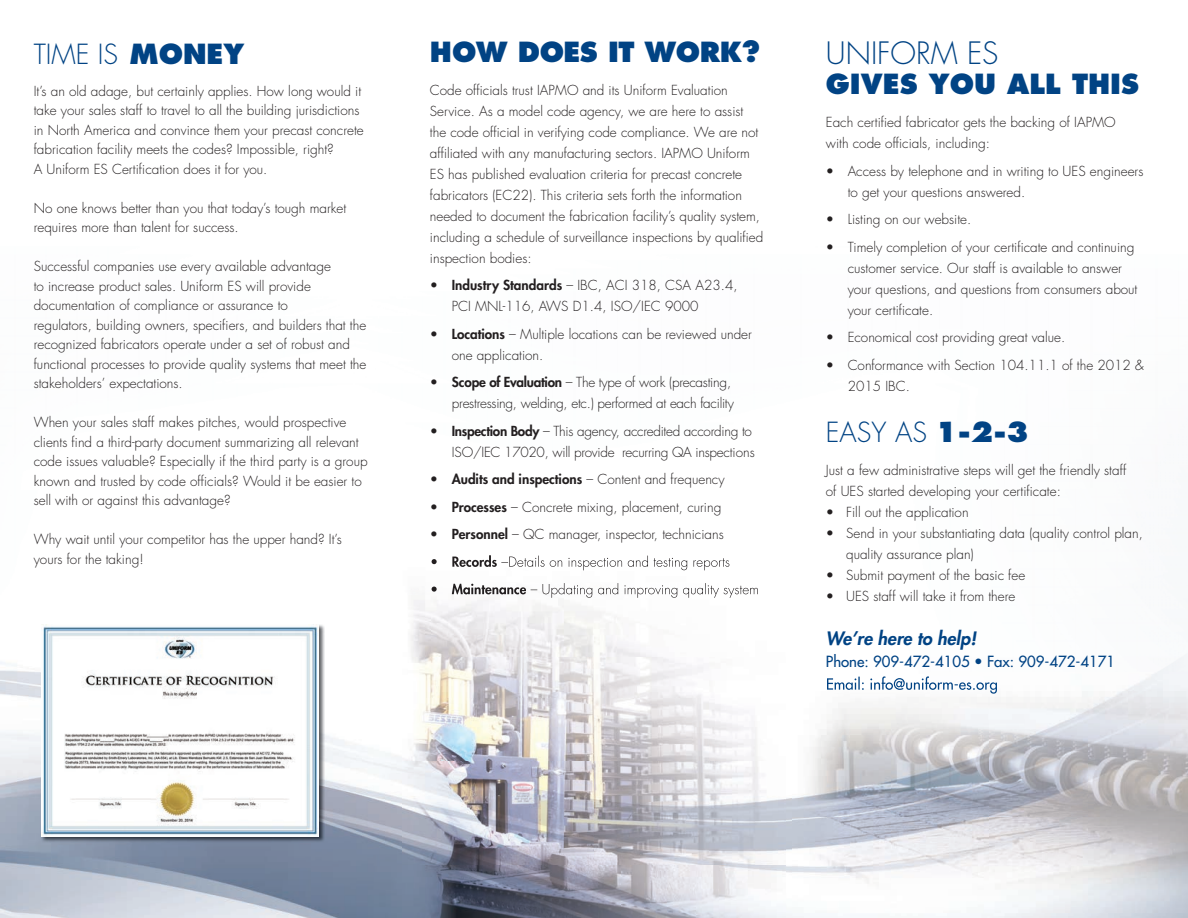
<style>
.page{position:relative;width:1188px;height:918px;background:#fff}
.page>*{position:absolute;margin:0;border:0;box-sizing:border-box;transform-origin:0 0}
.t1{font:300 30px "Futura";color:#014384}
.t2{font:300 27px "Futura";color:#014384}
.t3{font:800 27px "Futura";color:#014384}
.t4{font:800 27px "Futura";letter-spacing:-.02em;color:#014384}
.t5{font:italic 800 18px "Futura";color:#014384}
.t6{font:15px "Futura";color:#014384}
.t7{font:300 13.5px/21px "Futura";color:#231f20}
.t8{font:300 13.5px/21px "Futura";letter-spacing:-.02em;color:#231f20;text-align:right}
.s1{font-weight:800}
</style>
<div class="page">
<img style="left:310px;top:735px;width:93px;height:183px">
<img style="left:51px;top:843px;width:259px;height:75px">
<img style="left:403px;top:555px;width:383px;height:363px">
<img style="left:403px;top:559px;width:39px;height:8px">
<img style="left:452px;top:555px;width:45px;height:12px">
<img style="left:497px;top:556px;width:232px;height:14px">
<img style="left:403px;top:587px;width:39px;height:7px">
<img style="left:452px;top:584px;width:74px;height:10px">
<img style="left:526px;top:583px;width:52px;height:15px">
<img style="left:580px;top:583px;width:178px;height:15px">
<img style="left:792px;top:672px;width:396px;height:240px">
<img style="left:827px;top:676px;width:170px;height:18px">
<img style="left:41px;top:625px;width:284px;height:218px">
<img style="left:41px;top:624px;width:277px;height:212px">
<h2 class="t2" style="left:34px;top:37px;width:212px">TIME IS <span class="s1">MONEY</span></h2>
<p class="t7" style="left:34px;top:81px;width:331px;line-height:19.5px">It’s an old adage, but certainly applies. How long would it take your sales staff to travel to all the building jurisdictions in North America and convince them your precast concrete fabrication facility meets the codes? Impossible, right?<br>A Uniform ES Certification does it for you.</p>
<p class="t7" style="left:34px;top:198px;width:314px;line-height:19.5px">No one knows better than you that today’s tough market requires more than talent for success.</p>
<p class="t7" style="left:34px;top:257px;width:334px;line-height:19.5px">Successful companies use every available advantage<br>to increase product sales. Uniform ES will provide documentation of compliance or assurance to<br>regulators, building owners, specifiers, and builders that the recognized fabricators operate under a set of robust and functional processes to provide quality systems that meet the stakeholders’ expectations.</p>
<p class="t7" style="left:34px;top:413px;width:335px;line-height:19.5px">When your sales staff makes pitches, would prospective clients find a third-party document summarizing all relevant code issues valuable? Especially if the third party is a group known and trusted by code officials? Would it be easier to sell with or against this advantage?</p>
<p class="t7" style="left:34px;top:530px;width:310px;line-height:19.5px">Why wait until your competitor has the upper hand? It’s yours for the taking!</p>
<h2 class="t4" style="left:430px;top:35px;width:332px">HOW DOES IT WORK?</h2>
<p class="t7" style="left:430px;top:80px;width:335px">Code officials trust IAPMO and its Uniform Evaluation Service. As a model code agency, we are here to assist<br>the code official in verifying code compliance. We are not affiliated with any manufacturing sectors. IAPMO Uniform ES has published evaluation criteria for precast concrete fabricators (EC22). This criteria sets forth the information needed to document the fabrication facility’s quality system, including a schedule of surveillance inspections by qualified inspection bodies:</p>
<p class="t7" style="left:452px;top:275px;width:287px;text-indent:-22px">• <span class="s1">Industry Standards</span> – IBC, ACI 318, CSA A23.4,<br>PCI MNL-116, AWS D1.4, ISO/IEC 9000</p>
<p class="t7" style="left:452px;top:324px;width:302px;text-indent:-22px">• <span class="s1">Locations</span> – Multiple locations can be reviewed under one application.</p>
<p class="t8" style="left:430px;top:372px;width:306px">• <span class="s1">Scope of Evaluation</span> – The type of work (precasting, prestressing, welding, etc.) performed at each facility</p>
<p class="t8" style="left:430px;top:421px;width:326px">• <span class="s1">Inspection Body</span> – This agency, accredited according to<br>ISO/IEC 17020, will provide recurring QA inspections</p>
<p class="t7" style="left:430px;top:469px;width:296px">• <span class="s1">Audits and inspections</span> – Content and frequency</p>
<p class="t7" style="left:430px;top:497px;width:293px">• <span class="s1">Processes</span> – Concrete mixing, placement, curing</p>
<p class="t7" style="left:430px;top:524px;width:295px">• <span class="s1">Personnel</span> – QC manager, inspector, technicians</p>
<h1 class="t1" style="left:826px;top:34px;width:174px">UNIFORM ES</h1>
<h2 class="t3" style="left:826px;top:68px;width:315px">GIVES YOU ALL THIS</h2>
<p class="t7" style="left:826px;top:112px;width:291px">Each certified fabricator gets the backing of IAPMO with code officials, including:</p>
<p class="t7" style="left:848px;top:160px;width:297px;text-indent:-22px">• Access by telephone and in writing to UES engineers to get your questions answered.</p>
<p class="t7" style="left:826px;top:209px;width:147px">• Listing on our website.</p>
<p class="t7" style="left:848px;top:236px;width:291px;text-indent:-22px">• Timely completion of your certificate and continuing customer service. Our staff is available to answer your questions, and questions from consumers about your certificate.</p>
<p class="t7" style="left:826px;top:327px;width:241px">• Economical cost providing great value.</p>
<p class="t7" style="left:848px;top:354px;width:298px;text-indent:-22px">• Conformance with Section 104.11.1 of the 2012 &amp;<br>2015 IBC.</p>
<h2 class="t2" style="left:826px;top:415px;width:205px">EASY AS <span class="s1">1-2-3</span></h2>
<p class="t7" style="left:826px;top:460px;width:302px">Just a few administrative steps will get the friendly staff of UES started developing your certificate:</p>
<p class="t7" style="left:826px;top:502px;width:144px">• Fill out the application</p>
<p class="t7" style="left:846px;top:523px;width:298px;text-indent:-20px">• Send in your substantiating data (quality control plan, quality assurance plan)</p>
<p class="t7" style="left:826px;top:565px;width:201px">• Submit payment of the basic fee</p>
<p class="t7" style="left:826px;top:586px;width:191px">• UES staff will take it from there</p>
<h3 class="t5" style="left:826px;top:626px;width:152px">We’re here to help!</h3>
<p class="t6" style="left:826px;top:652px;width:291px">Phone: 909-472-4105 • Fax: 909-472-4171</p>
</div>
